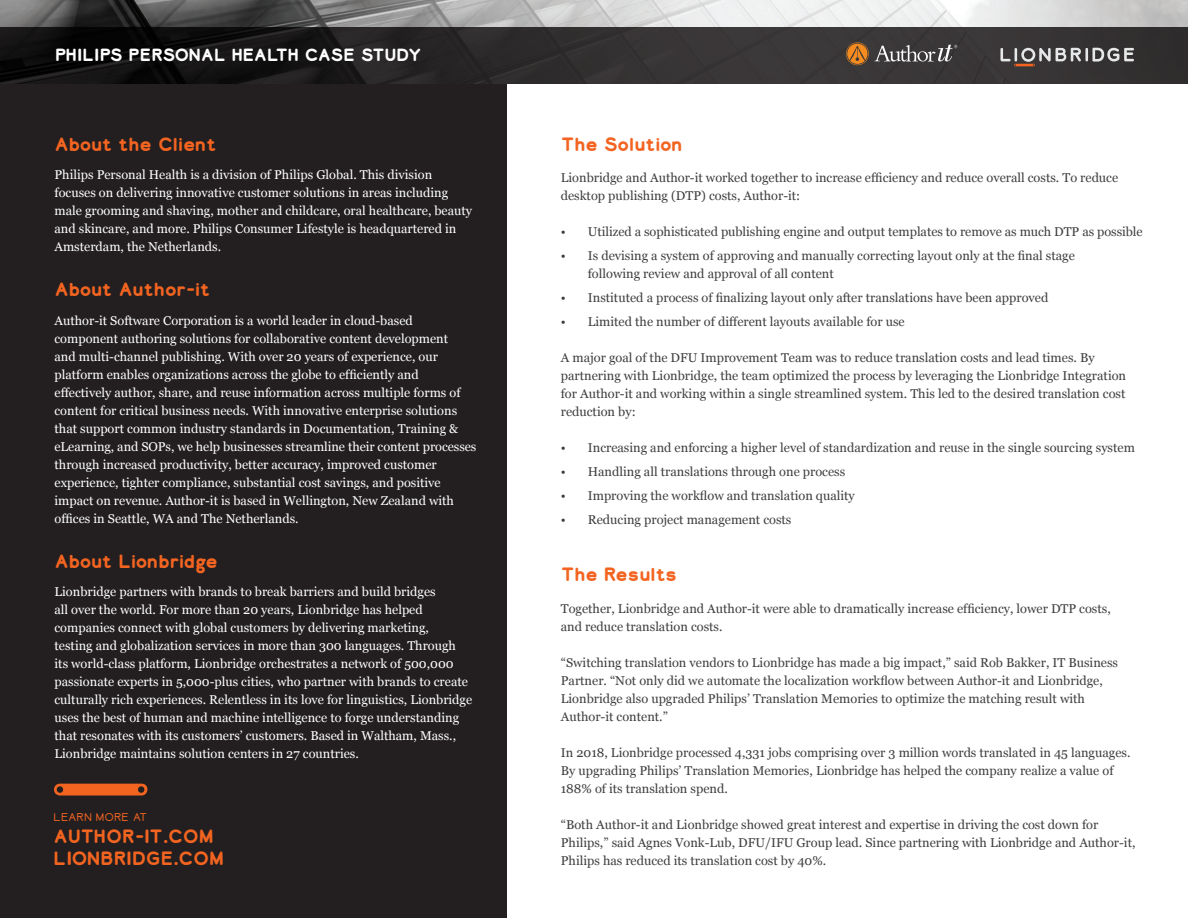
<style>
.page{position:relative;width:1188px;height:918px;background:#fff}
.page>*{position:absolute;margin:0;border:0;box-sizing:border-box;transform-origin:0 0}
.t1{font:700 18px/21.6px "Lionbridge Sans";color:#f36421}
.t2{font:700 18px "Lionbridge Sans";letter-spacing:-.02em;color:#f36421}
.t3{font:700 16.5px "Lionbridge Sans";letter-spacing:-.03em;color:#fff}
.t4{font:12.75px/18px "Georgia";color:#3e3e3f}
.t5{font:12.75px/18px "Georgia";color:#fff}
.t6{font:300 10.5px "Lionbridge Sans";color:#f36421;scale:1.04 1}
</style>
<div class="page">
<div style="left:0;top:83px;width:507px;height:835px;background:#231f20"></div>
<img style="left:0;top:0;width:1188px;height:27px">
<svg style="left:54px;top:784px;width:93px;height:12px"></svg>
<svg style="left:0;top:27px;width:1188px;height:56px;background:#282626"></svg>
<svg style="left:1000px;top:48px;width:134px;height:18px;background:#706c6c"></svg>
<svg style="left:846px;top:42px;width:111px;height:23px;background:#6a5b4e"></svg>
<p class="t3" style="left:55px;top:44px;width:368px">PHILIPS PERSONAL HEALTH CASE STUDY</p>
<h1 class="t1" style="left:55px;top:133px;width:163px">About the Client</h1>
<p class="t5" style="left:55px;top:166px;width:419px">Philips Personal Health is a division of Philips Global. This division focuses on delivering innovative customer solutions in areas including male grooming and shaving, mother and childcare, oral healthcare, beauty and skincare, and more. Philips Consumer Lifestyle is headquartered in Amsterdam, the Netherlands.</p>
<h1 class="t1" style="left:55px;top:278px;width:157px">About Author-it</h1>
<p class="t5" style="left:55px;top:311px;width:423px">Author-it Software Corporation is a world leader in cloud-based component authoring solutions for collaborative content development<br>and multi-channel publishing. With over 20 years of experience, our platform enables organizations across the globe to efficiently and effectively author, share, and reuse information across multiple forms of content for critical business needs. With innovative enterprise solutions that support common industry standards in Documentation, Training &amp; eLearning, and SOPs, we help businesses streamline their content processes through increased productivity, better accuracy, improved customer experience, tighter compliance, substantial cost savings, and positive impact on revenue. Author-it is based in Wellington, New Zealand with offices in Seattle, WA and The Netherlands.</p>
<h1 class="t2" style="left:55px;top:548px;width:165px">About Lionbridge</h1>
<p class="t5" style="left:55px;top:583px;width:419px">Lionbridge partners with brands to break barriers and build bridges<br>all over the world. For more than 20 years, Lionbridge has helped companies connect with global customers by delivering marketing,<br>testing and globalization services in more than 300 languages. Through its world-class platform, Lionbridge orchestrates a network of 500,000 passionate experts in 5,000-plus cities, who partner with brands to create culturally rich experiences. Relentless in its love for linguistics, Lionbridge uses the best of human and machine intelligence to forge understanding that resonates with its customers’ customers. Based in Waltham, Mass., Lionbridge maintains solution centers in 27 countries.</p>
<p class="t6" style="left:54px;top:810px;width:92px">LEARN MORE AT</p>
<h1 class="t1" style="left:54px;top:825px;width:171px">AUTHOR-IT.COM<br>LIONBRIDGE.COM</h1>
<h1 class="t1" style="left:561px;top:133px;width:124px">The Solution</h1>
<p class="t4" style="left:561px;top:169px;width:559px">Lionbridge and Author-it worked together to increase efficiency and reduce overall costs. To reduce desktop publishing (DTP) costs, Author-it:</p>
<p class="t4" style="left:561px;top:223px;width:583px">• Utilized a sophisticated publishing engine and output templates to remove as much DTP as possible</p>
<p class="t4" style="left:588px;top:247px;width:489px;text-indent:-27px">• Is devising a system of approving and manually correcting layout only at the final stage following review and approval of all content</p>
<p class="t4" style="left:561px;top:289px;width:489px">• Instituted a process of finalizing layout only after translations have been approved</p>
<p class="t4" style="left:561px;top:313px;width:345px">• Limited the number of different layouts available for use</p>
<p class="t4" style="left:561px;top:349px;width:567px">A major goal of the DFU Improvement Team was to reduce translation costs and lead times. By partnering with Lionbridge, the team optimized the process by leveraging the Lionbridge Integration for Author-it and working within a single streamlined system. This led to the desired translation cost reduction by:</p>
<p class="t4" style="left:561px;top:439px;width:576px">• Increasing and enforcing a higher level of standardization and reuse in the single sourcing system</p>
<p class="t4" style="left:561px;top:463px;width:286px">• Handling all translations through one process</p>
<p class="t4" style="left:561px;top:487px;width:296px">• Improving the workflow and translation quality</p>
<p class="t4" style="left:561px;top:511px;width:232px">• Reducing project management costs</p>
<h1 class="t1" style="left:561px;top:563px;width:118px">The Results</h1>
<p class="t4" style="left:561px;top:599px;width:551px">Together, Lionbridge and Author-it were able to dramatically increase efficiency, lower DTP costs, and reduce translation costs.</p>
<p class="t4" style="left:561px;top:653px;width:559px">“Switching translation vendors to Lionbridge has made a big impact,” said Rob Bakker, IT Business Partner. “Not only did we automate the localization workflow between Author-it and Lionbridge, Lionbridge also upgraded Philips’ Translation Memories to optimize the matching result with Author-it content.”</p>
<p class="t4" style="left:561px;top:743px;width:571px">In 2018, Lionbridge processed 4,331 jobs comprising over 3 million words translated in 45 languages.<br>By upgrading Philips’ Translation Memories, Lionbridge has helped the company realize a value of<br>188% of its translation spend.</p>
<p class="t4" style="left:561px;top:815px;width:576px">“Both Author-it and Lionbridge showed great interest and expertise in driving the cost down for<br>Philips,” said Agnes Vonk-Lub, DFU/IFU Group lead. Since partnering with Lionbridge and Author-it,<br>Philips has reduced its translation cost by 40%.</p>
</div>
